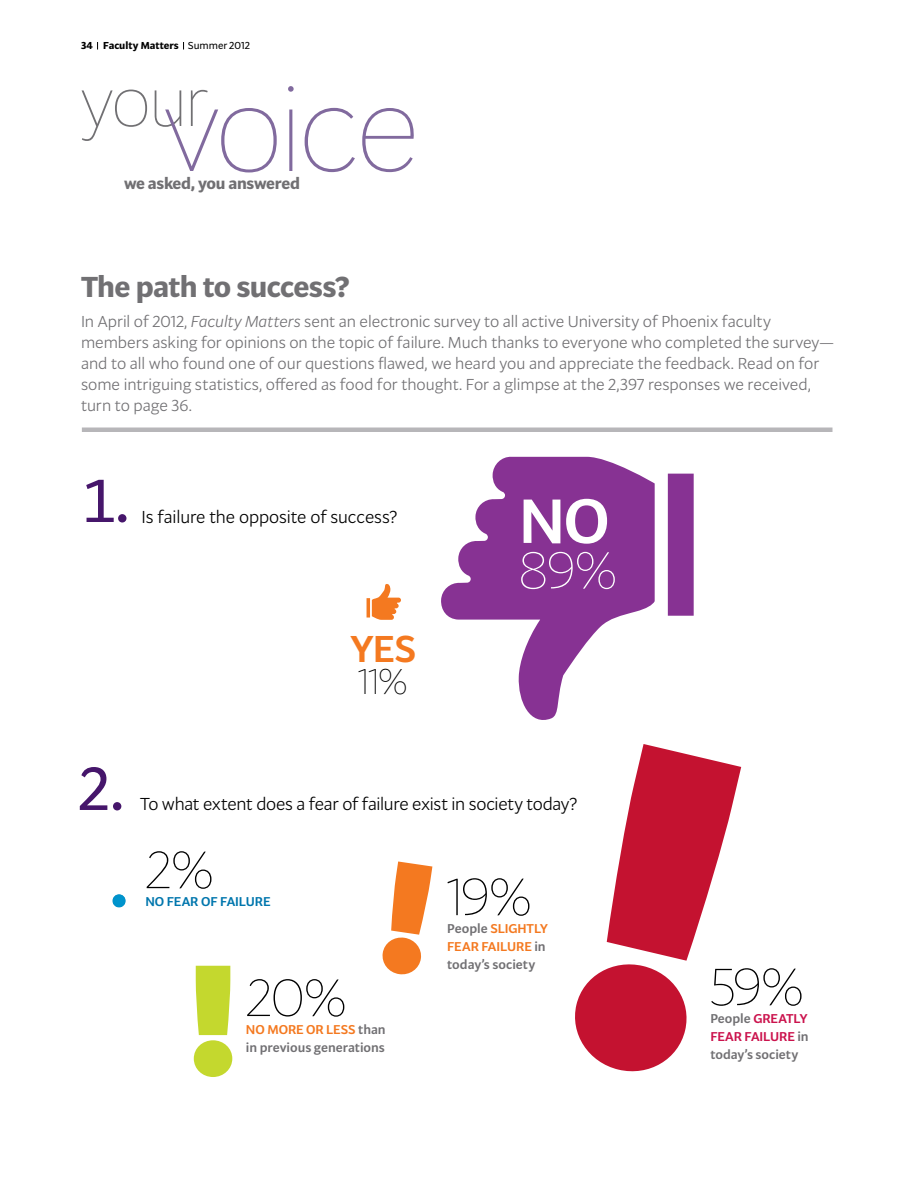
<style>
.page{position:relative;width:918px;height:1188px;background:#fff}
.page>*{position:absolute;margin:0;border:0;box-sizing:border-box;transform-origin:0 0}
.t1{font:100 124.5px "Phoenix Sans";letter-spacing:-.035em;color:#816a9e}
.t2{font:100 72px "Phoenix Sans";color:#717073}
.t3{font:500 64.65px "Phoenix Sans";color:#fff}
.t4{font:63px "Phoenix Sans";color:#46166b}
.t5{font:100 54.15px "Phoenix Sans";color:#000}
.t6{font:100 53.7px "Phoenix Sans";color:#fff}
.t7{font:500 38.85px "Phoenix Sans";color:#f47920}
.t8{font:100 37.05px "Phoenix Sans";color:#000}
.t9{font:700 30px "Phoenix Sans";letter-spacing:-.025em;color:#717073}
.t10{font:300 18px "Phoenix Sans";letter-spacing:-.01em;color:#000}
.t11{font:300 16.5px/21px "Phoenix Sans";color:#717073}
.t12{font:700 16.5px "Phoenix Sans";letter-spacing:-.02em;color:#717073}
.t13{font:500 13.2px/18px "Phoenix Sans";letter-spacing:-.005em;color:#717073}
.t14{font:500 13.2px "Phoenix Sans";letter-spacing:-.005em;color:#0076ad}
.t15{font:700 10.5px "Phoenix Sans";color:#000}
.s1{font-weight:400}
.s2{font-style:italic}
.s3{color:#f47920}
.s4{color:#cb134d}
</style>
<div class="page">
<svg style="left:575px;top:744px;width:166px;height:328px;fill:#c41230"></svg>
<svg style="left:194px;top:966px;width:38px;height:111px"></svg>
<svg style="left:382px;top:862px;width:50px;height:113px"></svg>
<div style="left:111px;top:892px;width:16px;height:16px;background:#000;opacity:.15"></div>
<hr style="left:82px;top:428px;width:751px;height:4px;background:#b7b6b9">
<svg style="left:441px;top:456px;width:253px;height:264px;fill:#873293"></svg>
<svg style="left:367px;top:584px;width:34px;height:36px"></svg>
<p class="t15" style="left:81px;top:37px;width:171px">34 Faculty Matters <span class="s1">Summer 2012</span></p>
<h1 class="t1" style="left:164px;top:42px;width:257px">voice</h1>
<h2 class="t2" style="left:81px;top:52px;width:129px">your</h2>
<p class="t12" style="left:124px;top:170px;width:177px">we asked, you answered</p>
<h3 class="t9" style="left:81px;top:262px;width:270px">The path to success?</h3>
<p class="t11" style="left:81px;top:310px;width:754px">In April of 2012, <span class="s2">Faculty Matters</span> sent an electronic survey to all active University of Phoenix faculty members asking for opinions on the topic of failure. Much thanks to everyone who completed the survey— and to all who found one of our questions flawed, we heard you and appreciate the feedback. Read on for some intriguing statistics, offered as food for thought. For a glimpse at the 2,397 responses we received, turn to page 36.</p>
<h3 class="t4" style="left:81px;top:452px;width:50px">1.</h3>
<p class="t10" style="left:142px;top:503px;width:257px">Is failure the opposite of success?</p>
<h3 class="t7" style="left:351px;top:618px;width:67px">YES</h3>
<h3 class="t8" style="left:359px;top:655px;width:50px">11%</h3>
<h3 class="t3" style="left:519px;top:469px;width:92px">NO</h3>
<h3 class="t6" style="left:519px;top:533px;width:100px">89%</h3>
<h3 class="t4" style="left:77px;top:740px;width:48px">2.</h3>
<p class="t10" style="left:140px;top:791px;width:439px">To what extent does a fear of failure exist in society today?</p>
<h3 class="t5" style="left:145px;top:832px;width:70px">2%</h3>
<p class="t14" style="left:145px;top:891px;width:127px">NO FEAR OF FAILURE</p>
<h3 class="t5" style="left:246px;top:960px;width:103px">20%</h3>
<p class="t13" style="left:246px;top:1019px;width:141px"><span class="s3">NO MORE OR LESS</span> than in previous generations</p>
<h3 class="t5" style="left:447px;top:859px;width:86px">19%</h3>
<p class="t13" style="left:447px;top:918px;width:102px">People <span class="s3">SLIGHTLY<br>FEAR FAILURE</span> in today’s society</p>
<h3 class="t5" style="left:710px;top:949px;width:95px">59%</h3>
<p class="t13" style="left:710px;top:1008px;width:100px;text-align:justify">People <span class="s4">GREATLY FEAR FAILURE</span> in today’s society</p>
</div>
